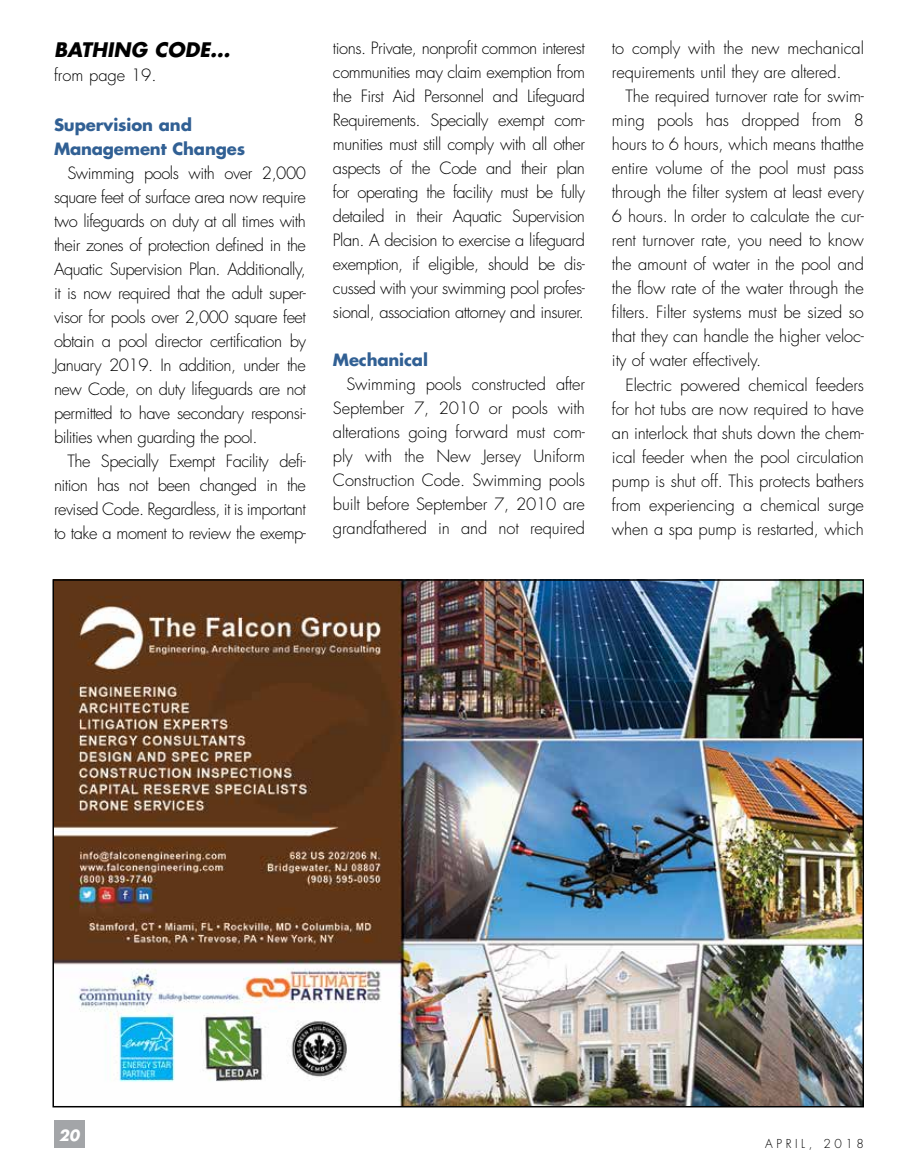
<style>
.page{position:relative;width:918px;height:1175px;background:#fff}
.page>*{position:absolute;margin:0;border:0;box-sizing:border-box;transform-origin:0 0}
.t1{font:italic 700 19.5px "Futura Std";color:#000}
.t2{font:300 16.5px/24px "Futura Std";letter-spacing:-.01em;color:#000;text-align:justify}
.t3{font:700 16.5px/24px "Futura Std";letter-spacing:-.01em;color:#316094}
.t4{font:italic 700 15px "Futura Std";color:#fff}
.t5{font:300 12px "Futura Std";letter-spacing:.3em;color:#000}
</style>
<div class="page">
<div style="left:54px;top:1120px;width:30px;height:28px;background:#a3a5a8"></div>
<img style="left:55px;top:582px;width:806px;height:522px">
<p class="t1" style="left:54px;top:36px;width:178px">BATHING CODE...</p>
<p class="t2" style="left:54px;top:63px;width:104px">from page 19.</p>
<p class="t3" style="left:54px;top:113px;width:193px">Supervision and<br>Management Changes</p>
<p class="t2" style="left:54px;top:162px;width:254px;text-indent:13px">Swimming pools with over 2,000 square feet of surface area now require two lifeguards on duty at all times with their zones of protection defined in the Aquatic Supervision Plan. Additionally, it is now required that the adult super&shy;visor for pools over 2,000 square feet obtain a pool director certification by January 2019. In addition, under the new Code, on duty lifeguards are not permitted to have secondary responsi&shy;bilities when guarding the pool.</p>
<p class="t2" style="left:54px;top:450px;width:254px;text-indent:13px">The Specially Exempt Facility defi&shy;nition has not been changed in the revised Code. Regardless, it is important to take a moment to review the exemp-</p>
<p class="t2" style="left:333px;top:37px;width:254px">tions. Private, nonprofit common interest communities may claim exemption from the First Aid Personnel and Lifeguard Requirements. Specially exempt com&shy;munities must still comply with all other aspects of the Code and their plan for operating the facility must be fully detailed in their Aquatic Supervision Plan. A decision to exercise a lifeguard exemption, if eligible, should be dis&shy;cussed with your swimming pool profes&shy;sional, association attorney and insurer.</p>
<p class="t3" style="left:333px;top:348px;width:97px">Mechanical</p>
<p class="t2" style="left:333px;top:373px;width:254px;text-indent:13px">Swimming pools constructed after September 7, 2010 or pools with alterations going forward must com&shy;ply with the New Jersey Uniform Construction Code. Swimming pools built before September 7, 2010 are grandfathered in and not required</p>
<p class="t2" style="left:612px;top:37px;width:253px">to comply with the new mechanical requirements until they are altered.</p>
<p class="t2" style="left:612px;top:85px;width:254px;text-indent:13px">The required turnover rate for swim&shy;ming pools has dropped from 8 hours to 6 hours, which means thatthe entire volume of the pool must pass through the filter system at least every 6 hours. In order to calculate the cur&shy;rent turnover rate, you need to know the amount of water in the pool and the flow rate of the water through the filters. Filter systems must be sized so that they can handle the higher veloc&shy;ity of water effectively.</p>
<p class="t2" style="left:612px;top:373px;width:254px;text-indent:13px">Electric powered chemical feeders for hot tubs are now required to have an interlock that shuts down the chem&shy;ical feeder when the pool circulation pump is shut off. This protects bathers from experiencing a chemical surge when a spa pump is restarted, which</p>
<p class="t4" style="left:59px;top:1125px;width:22px">20</p>
<p class="t5" style="left:765px;top:1136px;width:100px">APRIL, 2018</p>
</div>
